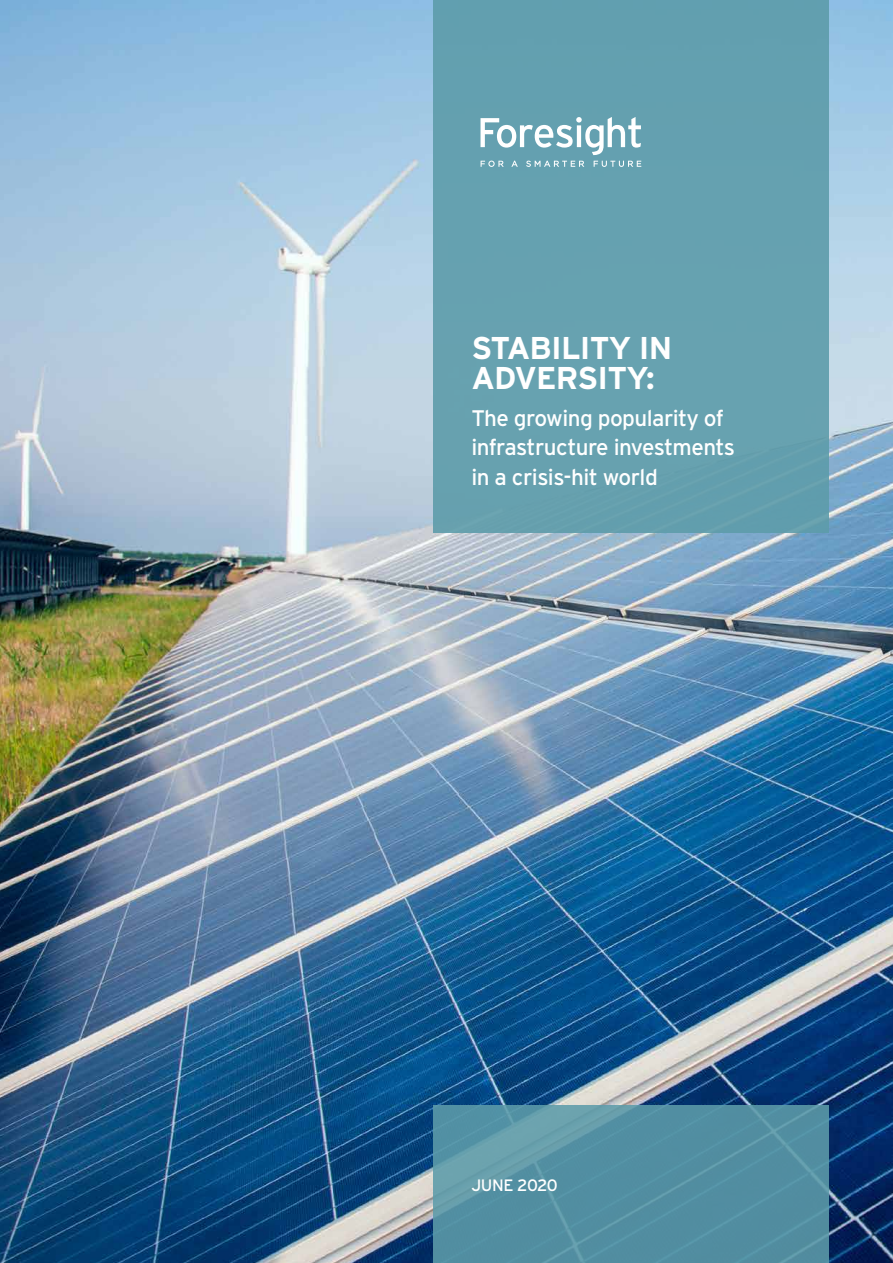
<style>
.page{position:relative;width:893px;height:1263px;background:#fff}
.page>*{position:absolute;margin:0;border:0;box-sizing:border-box;transform-origin:0 0}
.t1{font:700 31.5px/30px "Interstate";letter-spacing:-.025em;color:#fff}
.t2{font:22.5px/29.2px "Interstate";letter-spacing:-.025em;color:#fff}
.t3{font:16.5px "Interstate";letter-spacing:-.035em;color:#fff}
</style>
<div class="page">
<img style="left:0;top:0;width:893px;height:1263px">
<div style="left:434px;top:0;width:395px;height:532px;background:#65a1b0"></div>
<svg style="left:434px;top:1106px;width:395px;height:157px;background:#5591a3"></svg>
<svg style="left:480px;top:117px;width:161px;height:38px"></svg>
<svg style="left:481px;top:161px;width:23px;height:6px"></svg>
<svg style="left:511px;top:161px;width:7px;height:6px"></svg>
<svg style="left:526px;top:161px;width:58px;height:6px"></svg>
<svg style="left:594px;top:161px;width:47px;height:6px"></svg>
<h1 class="t1" style="left:471px;top:333px;width:202px">STABILITY IN<br>ADVERSITY:</h1>
<p class="t2" style="left:471px;top:403px;width:265px">The growing popularity of infrastructure investments in a crisis-hit world</p>
<p class="t3" style="left:471px;top:1176px;width:88px">JUNE 2020</p>
</div>
